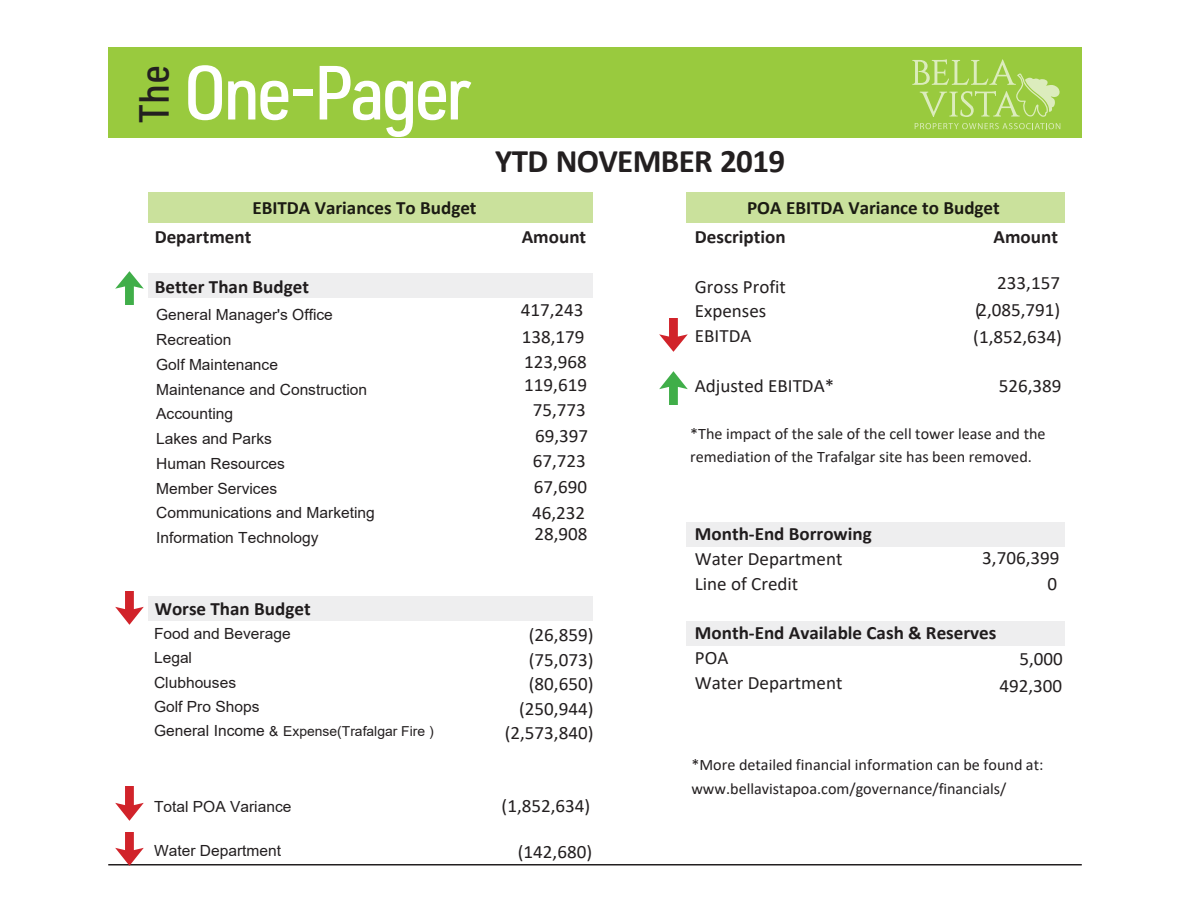
<style>
.page{position:relative;width:1188px;height:918px;background:#fff}
.page>*{position:absolute;margin:0;border:0;box-sizing:border-box;transform-origin:0 0}
.t1{font:500 75px "URWDIN Semi Cond";letter-spacing:-.055em;color:#fff}
.t2{font:500 41.4px "URWDIN Semi Cond";color:#231f20}
.t3{font:700 33px "Calibri";letter-spacing:-.02em;color:#231f20}
.t4{font:18.9px/25.5px "Calibri";color:#231f20;text-align:right}
.t5{font:700 18.9px "Calibri";color:#231f20}
.t6{font:15.9px/23.7px "Calibri";color:#231f20}
.t7{font:15.3px/24.8px "Arial";color:#231f20}
.t8{font:13.65px "Arial";color:#231f20}
.s1{font-size:15.3px}
</style>
<div class="page">
<div style="left:108px;top:47px;width:974px;height:91px;background:#99ca3e"></div>
<svg style="left:912px;top:59px;width:148px;height:58px"></svg>
<svg style="left:915px;top:123px;width:145px;height:6px"></svg>
<hr style="left:108px;top:864px;width:974px;height:2px;background:#231f20">
<div style="left:148px;top:596px;width:444px;height:24px;background:#eeeeef"></div>
<div style="left:148px;top:274px;width:444px;height:24px;background:#eeeeef"></div>
<div style="left:686px;top:522px;width:378px;height:24px;background:#eeeeef"></div>
<div style="left:686px;top:622px;width:378px;height:24px;background:#eeeeef"></div>
<div style="left:686px;top:192px;width:378px;height:31px;background:#cae19c"></div>
<div style="left:148px;top:192px;width:444px;height:31px;background:#cae19c"></div>
<img style="left:116px;top:787px;width:28px;height:33px">
<img style="left:116px;top:591px;width:28px;height:33px">
<img style="left:660px;top:319px;width:28px;height:33px">
<img style="left:116px;top:271px;width:28px;height:33px">
<img style="left:660px;top:371px;width:28px;height:34px">
<img style="left:116px;top:832px;width:28px;height:33px">
<p class="t2" style="left:127px;top:123px;width:60px;rotate:-90deg">The</p>
<p class="t1" style="left:183px;top:43px;width:289px">One-Pager</p>
<p class="t5" style="left:473px;top:141px;width:115px">YTD May 2019</p>
<p class="t3" style="left:495px;top:137px;width:291px">YTD NOVEMBER 2019</p>
<p class="t5" style="left:252px;top:194px;width:226px">EBITDA Variances To Budget</p>
<p class="t5" style="left:747px;top:194px;width:254px">POA EBITDA Variance to Budget</p>
<p class="t5" style="left:155px;top:223px;width:98px">Department</p>
<p class="t5" style="left:155px;top:273px;width:156px">Better Than Budget</p>
<p class="t7" style="left:156px;top:302px;width:220px">General Manager's Office<br>Recreation<br>Golf Maintenance<br>Maintenance and Construction<br>Accounting<br>Lakes and Parks<br>Human Resources<br>Member Services<br>Communications and Marketing<br>Information Technology</p>
<p class="t5" style="left:155px;top:595px;width:157px">Worse Than Budget</p>
<p class="t7" style="left:154px;top:622px;width:138px;line-height:24.2px">Food and Beverage<br>Legal<br>Clubhouses<br>Golf Pro Shops</p>
<p class="t8" style="left:154px;top:721px;width:281px"><span class="s1">General Income</span> &amp; Expense(Trafalgar Fire )</p>
<p class="t5" style="left:522px;top:223px;width:66px">Amount</p>
<p class="t5" style="left:695px;top:223px;width:92px">Description</p>
<p class="t5" style="left:994px;top:223px;width:66px">Amount</p>
<p class="t4" style="left:695px;top:273px;width:93px">Gross Profit</p>
<p class="t4" style="left:521px;top:297px;width:64px">417,243</p>
<p class="t4" style="left:695px;top:298px;width:73px">Expenses</p>
<p class="t4" style="left:975px;top:269px;width:87px;line-height:26.7px">233,157 (2,085,791)</p>
<p class="t4" style="left:522px;top:324px;width:64px">138,179</p>
<p class="t4" style="left:695px;top:323px;width:58px">EBITDA</p>
<p class="t4" style="left:973px;top:324px;width:90px">(1,852,634)</p>
<p class="t4" style="left:524px;top:350px;width:65px;line-height:22.6px;text-align:left">123,968<br>119,619</p>
<p class="t4" style="left:695px;top:372px;width:141px">Adjusted EBITDA*</p>
<p class="t4" style="left:999px;top:372px;width:64px">526,389</p>
<p class="t4" style="left:532px;top:397px;width:58px;text-align:justify">75,773<br>69,397<br>67,723<br>67,690<br>46,232</p>
<p class="t4" style="left:534px;top:521px;width:55px">28,908</p>
<p class="t4" style="left:505px;top:623px;width:90px;line-height:24.5px">(26,859) (75,073) (80,650) (250,944) (2,573,840)</p>
<p class="t6" style="left:690px;top:421px;width:357px">*The impact of the sale of the cell tower lease and the remediation of the Trafalgar site has been removed.</p>
<p class="t5" style="left:695px;top:521px;width:178px">Month‐End Borrowing</p>
<p class="t4" style="left:695px;top:546px;width:149px">Water Department</p>
<p class="t4" style="left:982px;top:544px;width:79px">3,706,399</p>
<p class="t4" style="left:695px;top:570px;width:105px">Line of Credit</p>
<p class="t4" style="left:1048px;top:570px;width:11px">0</p>
<p class="t5" style="left:695px;top:620px;width:303px">Month‐End Available Cash &amp; Reserves</p>
<p class="t4" style="left:695px;top:645px;width:35px">POA</p>
<p class="t4" style="left:1019px;top:646px;width:45px">5,000</p>
<p class="t4" style="left:695px;top:669px;width:149px">Water Department</p>
<p class="t4" style="left:999px;top:673px;width:64px">492,300</p>
<p class="t6" style="left:691px;top:752px;width:354px">*More detailed financial information can be found at: www.bellavistapoa.com/governance/financials/</p>
<p class="t4" style="left:502px;top:793px;width:90px">(1,852,634)</p>
<p class="t7" style="left:154px;top:794px;width:139px">Total POA Variance</p>
<p class="t7" style="left:154px;top:838px;width:129px">Water Department</p>
<p class="t4" style="left:518px;top:838px;width:76px">(142,680)</p>
</div>
